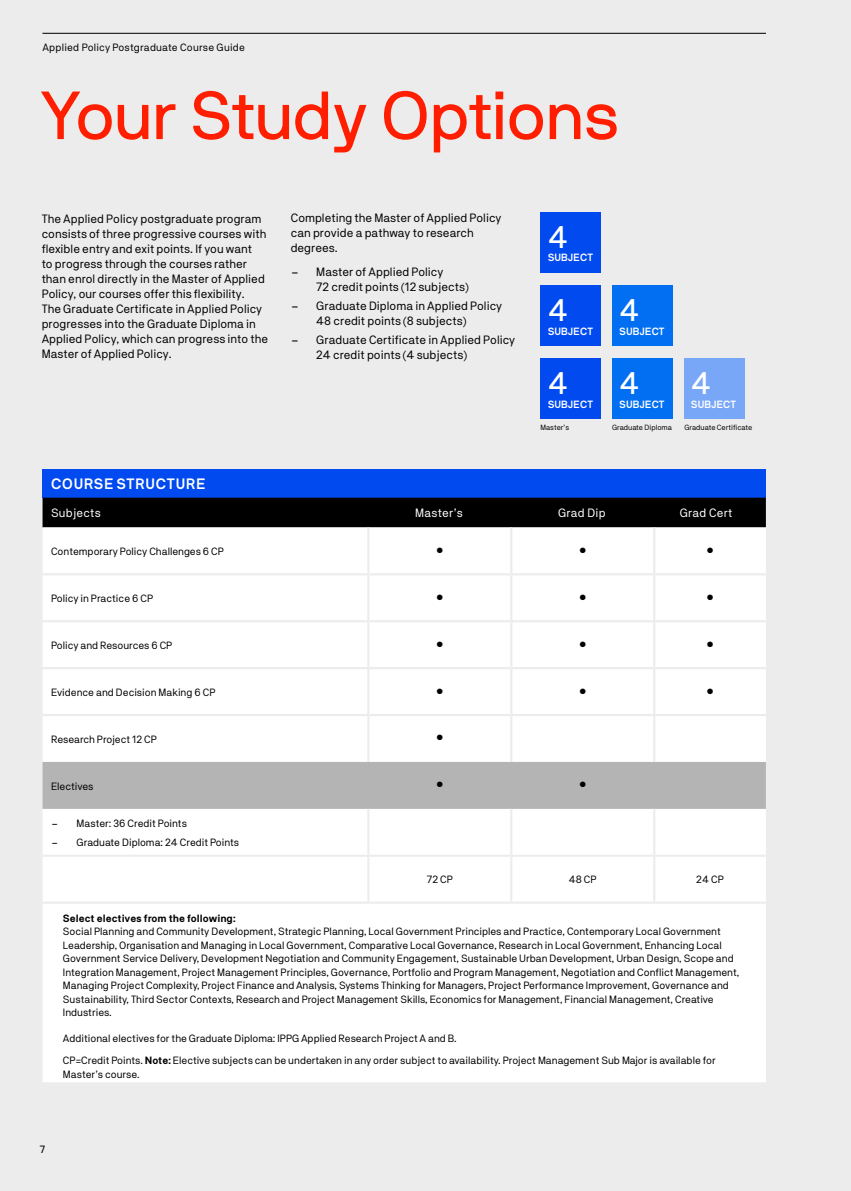
<style>
.page{position:relative;width:851px;height:1191px;background:#fff}
.page>*{position:absolute;margin:0;border:0;box-sizing:border-box;transform-origin:0 0}
.t1{font:67.5px "NB International Pro";letter-spacing:-.005em;color:#ff1e00}
.t2{font:31.05px "NB International Pro";color:#fff}
.t3{font:700 15px "NB International Pro";letter-spacing:.035em;color:#fff}
.t4{font:12px/15px "NB Akademie Std";color:#000}
.t5{font:12px "NB Akademie Std";letter-spacing:.02em;color:#fff}
.t6{font:10.5px/13.5px "NB Akademie Std";color:#000}
.t7{font:700 10.5px "NB International Pro";color:#fff}
.t8{font:10.5px "NB Akademie Std";letter-spacing:.02em;color:#000}
.t9{font:700 10.5px "NB Akademie Std";color:#000}
.t10{font:10.5px "NB International Pro";color:#000}
.t11{font:7.5px "NB Akademie Std";color:#000}
.s1{font-family:"NB International Pro"}
.s2{font-weight:700}
</style>
<div class="page">
<div style="left:0;top:0;width:850px;height:1191px;background:#ececec"></div>
<hr style="left:42px;top:33px;width:723px;height:1px;background:#000">
<div style="left:540px;top:212px;width:61px;height:61px;background:#004af0"></div>
<div style="left:540px;top:285px;width:61px;height:61px;background:#004af0"></div>
<div style="left:540px;top:359px;width:61px;height:60px;background:#004af0"></div>
<div style="left:612px;top:285px;width:60px;height:61px;background:#026ff3"></div>
<div style="left:612px;top:359px;width:60px;height:60px;background:#026ff3"></div>
<div style="left:683px;top:359px;width:61px;height:60px;background:#79a7f8"></div>
<div style="left:43px;top:469px;width:722px;height:28px;background:#004af0"></div>
<div style="left:43px;top:497px;width:722px;height:30px;background:#000"></div>
<div style="left:43px;top:527px;width:722px;height:555px;background:#fff"></div>
<div style="left:43px;top:762px;width:722px;height:47px;background:#b4b4b4"></div>
<hr style="left:43px;top:573px;width:325px;height:2px;background:#ececec">
<hr style="left:368px;top:573px;width:143px;height:2px;background:#ececec">
<hr style="left:511px;top:573px;width:143px;height:2px;background:#ececec">
<hr style="left:654px;top:573px;width:111px;height:2px;background:#ececec">
<hr style="left:43px;top:620px;width:325px;height:2px;background:#ececec">
<hr style="left:368px;top:620px;width:143px;height:2px;background:#ececec">
<hr style="left:511px;top:620px;width:143px;height:2px;background:#ececec">
<hr style="left:654px;top:620px;width:111px;height:2px;background:#ececec">
<hr style="left:43px;top:667px;width:325px;height:2px;background:#ececec">
<hr style="left:368px;top:667px;width:143px;height:2px;background:#ececec">
<hr style="left:511px;top:667px;width:143px;height:2px;background:#ececec">
<hr style="left:654px;top:667px;width:111px;height:2px;background:#ececec">
<hr style="left:43px;top:714px;width:325px;height:2px;background:#ececec">
<hr style="left:368px;top:714px;width:143px;height:2px;background:#ececec">
<hr style="left:511px;top:714px;width:143px;height:2px;background:#ececec">
<hr style="left:654px;top:714px;width:111px;height:2px;background:#ececec">
<hr style="left:43px;top:854px;width:325px;height:2px;background:#ececec">
<hr style="left:368px;top:854px;width:143px;height:2px;background:#ececec">
<hr style="left:511px;top:854px;width:143px;height:2px;background:#ececec">
<hr style="left:654px;top:854px;width:111px;height:2px;background:#ececec">
<hr style="left:368px;top:901px;width:143px;height:2px;background:#ececec">
<hr style="left:511px;top:901px;width:143px;height:2px;background:#ececec">
<hr style="left:654px;top:901px;width:111px;height:2px;background:#ececec">
<hr style="left:43px;top:901px;width:325px;height:2px;background:#ececec">
<hr style="left:367px;top:527px;width:2px;height:46px;background:#ececec">
<hr style="left:510px;top:527px;width:2px;height:46px;background:#ececec">
<hr style="left:653px;top:527px;width:2px;height:46px;background:#ececec">
<hr style="left:367px;top:575px;width:2px;height:45px;background:#ececec">
<hr style="left:367px;top:622px;width:2px;height:45px;background:#ececec">
<hr style="left:367px;top:669px;width:2px;height:45px;background:#ececec">
<hr style="left:510px;top:575px;width:2px;height:45px;background:#ececec">
<hr style="left:510px;top:622px;width:2px;height:45px;background:#ececec">
<hr style="left:510px;top:669px;width:2px;height:45px;background:#ececec">
<hr style="left:653px;top:575px;width:2px;height:45px;background:#ececec">
<hr style="left:653px;top:622px;width:2px;height:45px;background:#ececec">
<hr style="left:653px;top:669px;width:2px;height:45px;background:#ececec">
<hr style="left:367px;top:716px;width:2px;height:46px;background:#ececec">
<hr style="left:510px;top:716px;width:2px;height:46px;background:#ececec">
<hr style="left:653px;top:716px;width:2px;height:46px;background:#ececec">
<hr style="left:367px;top:809px;width:2px;height:45px;background:#ececec">
<hr style="left:510px;top:809px;width:2px;height:45px;background:#ececec">
<hr style="left:653px;top:809px;width:2px;height:45px;background:#ececec">
<hr style="left:367px;top:856px;width:2px;height:45px;background:#ececec">
<hr style="left:510px;top:856px;width:2px;height:45px;background:#ececec">
<hr style="left:653px;top:856px;width:2px;height:45px;background:#ececec">
<p class="t8" style="left:42px;top:41px;width:204px">Applied Policy Postgraduate Course Guide</p>
<h1 class="t1" style="left:38px;top:77px;width:583px">Your Study Options</h1>
<p class="t4" style="left:291px;top:210px;width:212px">Completing the Master of Applied Policy can provide a pathway to research degrees.</p>
<p class="t4" style="left:316px;top:264px;width:154px;text-indent:-26px"><span class="s1">–</span> Master of Applied Policy<br>72 credit points (12 subjects)</p>
<p class="t4" style="left:316px;top:298px;width:187px;text-indent:-26px"><span class="s1">–</span> Graduate Diploma in Applied Policy<br>48 credit points (8 subjects)</p>
<p class="t4" style="left:316px;top:332px;width:200px;text-indent:-26px"><span class="s1">–</span> Graduate Certificate in Applied Policy<br>24 credit points (4 subjects)</p>
<p class="t4" style="left:42px;top:211px;width:228px">The Applied Policy postgraduate program consists of three progressive courses with flexible entry and exit points. If you want<br>to progress through the courses rather than enrol directly in the Master of Applied Policy, our courses offer this flexibility.<br>The Graduate Certificate in Applied Policy progresses into the Graduate Diploma in Applied Policy, which can progress into the Master of Applied Policy.</p>
<h2 class="t2" style="left:548px;top:219px;width:21px">4</h2>
<p class="t7" style="left:548px;top:252px;width:47px">SUBJECT</p>
<h2 class="t2" style="left:548px;top:292px;width:21px">4</h2>
<p class="t7" style="left:548px;top:325px;width:47px">SUBJECT</p>
<h2 class="t2" style="left:548px;top:366px;width:21px">4</h2>
<p class="t7" style="left:548px;top:398px;width:47px">SUBJECT</p>
<h2 class="t2" style="left:619px;top:292px;width:21px">4</h2>
<p class="t7" style="left:619px;top:325px;width:47px">SUBJECT</p>
<h2 class="t2" style="left:619px;top:366px;width:21px">4</h2>
<p class="t7" style="left:619px;top:398px;width:47px">SUBJECT</p>
<h2 class="t2" style="left:691px;top:366px;width:21px">4</h2>
<p class="t7" style="left:691px;top:398px;width:47px">SUBJECT</p>
<p class="t11" style="left:540px;top:423px;width:30px">Master’s</p>
<p class="t11" style="left:612px;top:423px;width:61px">Graduate Diploma</p>
<p class="t11" style="left:684px;top:423px;width:69px">Graduate Certificate</p>
<h3 class="t3" style="left:51px;top:475px;width:156px">COURSE STRUCTURE</h3>
<p class="t5" style="left:51px;top:506px;width:51px">Subjects</p>
<p class="t5" style="left:415px;top:506px;width:49px">Master’s</p>
<p class="t5" style="left:558px;top:506px;width:49px">Grad Dip</p>
<p class="t5" style="left:679px;top:506px;width:54px">Grad Cert</p>
<p class="t6" style="left:51px;top:544px;width:174px">Contemporary Policy Challenges 6 CP</p>
<p class="t6" style="left:436px;top:542px;width:8px">•</p>
<p class="t6" style="left:579px;top:542px;width:8px">•</p>
<p class="t6" style="left:706px;top:542px;width:8px">•</p>
<p class="t6" style="left:51px;top:591px;width:104px">Policy in Practice 6 CP</p>
<p class="t6" style="left:436px;top:589px;width:8px">•</p>
<p class="t6" style="left:579px;top:589px;width:8px">•</p>
<p class="t6" style="left:706px;top:589px;width:8px">•</p>
<p class="t6" style="left:51px;top:638px;width:123px">Policy and Resources 6 CP</p>
<p class="t6" style="left:436px;top:636px;width:8px">•</p>
<p class="t6" style="left:579px;top:636px;width:8px">•</p>
<p class="t6" style="left:706px;top:636px;width:8px">•</p>
<p class="t6" style="left:51px;top:685px;width:166px">Evidence and Decision Making 6 CP</p>
<p class="t6" style="left:436px;top:683px;width:8px">•</p>
<p class="t6" style="left:579px;top:683px;width:8px">•</p>
<p class="t6" style="left:706px;top:683px;width:8px">•</p>
<p class="t6" style="left:51px;top:732px;width:107px">Research Project 12 CP</p>
<p class="t6" style="left:436px;top:730px;width:8px">•</p>
<p class="t6" style="left:51px;top:779px;width:44px">Electives</p>
<p class="t6" style="left:436px;top:777px;width:8px">•</p>
<p class="t6" style="left:579px;top:777px;width:8px">•</p>
<p class="t6" style="left:51px;top:816px;width:137px"><span class="s1">–</span> Master: 36 Credit Points</p>
<p class="t6" style="left:51px;top:835px;width:190px"><span class="s1">–</span> Graduate Diploma: 24 Credit Points</p>
<p class="t6" style="left:427px;top:873px;width:28px">72 CP</p>
<p class="t6" style="left:568px;top:873px;width:29px">48 CP</p>
<p class="t6" style="left:696px;top:873px;width:29px">24 CP</p>
<p class="t9" style="left:63px;top:912px;width:174px">Select electives from the following:</p>
<p class="t6" style="left:63px;top:924px;width:678px">Social Planning and Community Development, Strategic Planning, Local Government Principles and Practice, Contemporary Local Government Leadership, Organisation and Managing in Local Government, Comparative Local Governance, Research in Local Government, Enhancing Local Government Service Delivery, Development Negotiation and Community Engagement, Sustainable Urban Development, Urban Design, Scope and Integration Management, Project Management Principles, Governance, Portfolio and Program Management, Negotiation and Conflict Management, Managing Project Complexity, Project Finance and Analysis, Systems Thinking for Managers, Project Performance Improvement, Governance and Sustainability, Third Sector Contexts, Research and Project Management Skills, Economics for Management, Financial Management, Creative Industries.</p>
<p class="t6" style="left:63px;top:1027px;width:654px;line-height:22px">Additional electives for the Graduate Diploma: IPPG Applied Research Project A and B.<br>CP=Credit Points. <span class="s2">Note:</span> Elective subjects can be undertaken in any order subject to availability. Project Management Sub Major is available for</p>
<p class="t6" style="left:63px;top:1067px;width:78px">Master’s course.</p>
<p class="t10" style="left:40px;top:1143px;width:7px">7</p>
</div>
